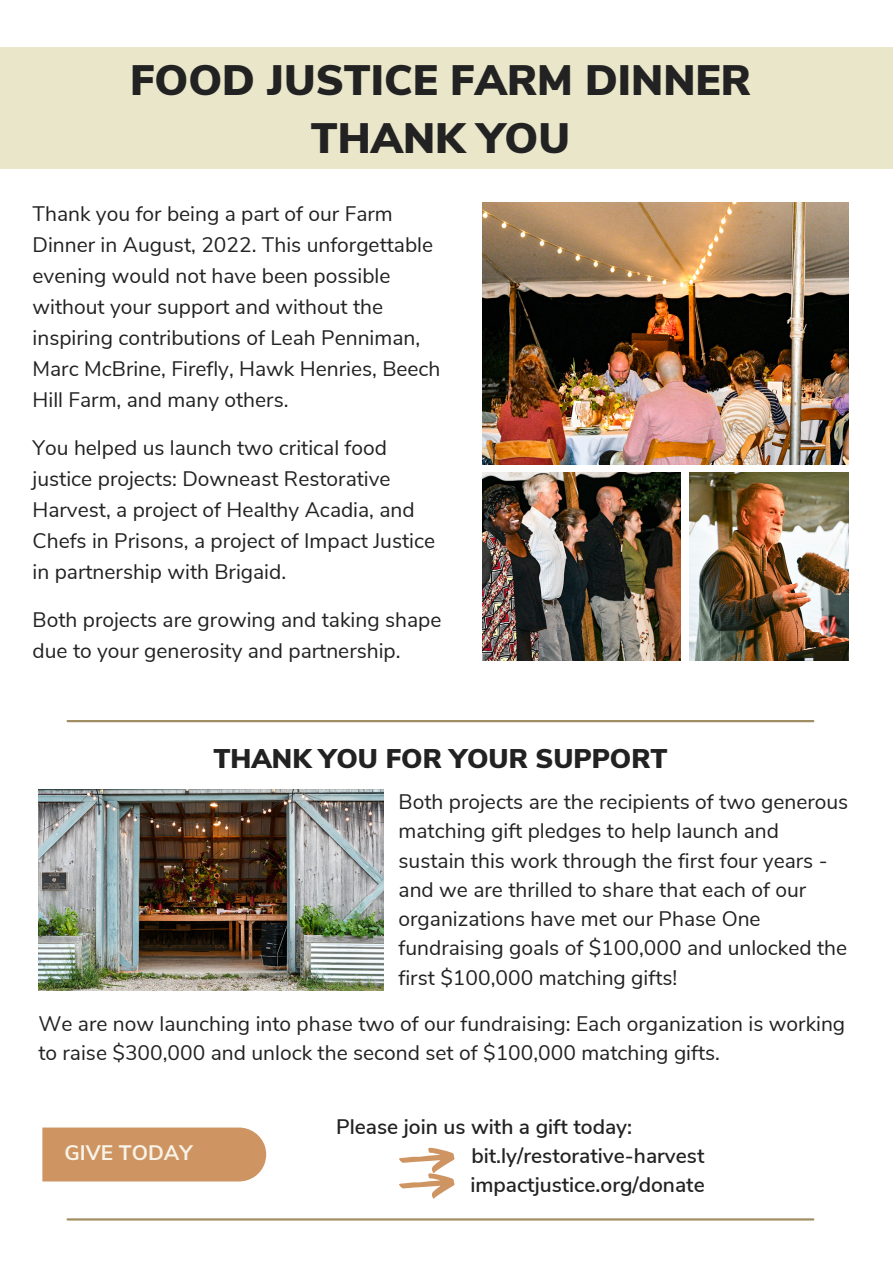
<style>
.page{position:relative;width:893px;height:1264px;background:#fff}
.page>*{position:absolute;margin:0;border:0;box-sizing:border-box;transform-origin:0 0}
.t1{font:900 42.45px/58.5px "Nunito Sans";color:#222;text-align:center}
.t2{font:900 27px "Nunito Sans";color:#222}
.t3{font:21px/30.9px "Nunito Sans";color:#222}
.t4{font:600 21px/29px "Nunito Sans";color:#222}
.t5{font:700 21px "Nunito Sans";color:#f8f3e8}
</style>
<div class="page">
<div style="left:0;top:47px;width:892px;height:121px;background:#eae6ca"></div>
<img style="left:482px;top:202px;width:366px;height:262px">
<img style="left:482px;top:473px;width:198px;height:187px">
<img style="left:689px;top:473px;width:159px;height:187px">
<hr style="left:68px;top:1218px;width:745px;height:2px;background:#a18f63">
<div style="left:42px;top:1127px;width:224px;height:54px;background:#ce9461"></div>
<img style="left:38px;top:789px;width:346px;height:201px">
<hr style="left:68px;top:720px;width:745px;height:2px;background:#a18f63">
<svg style="left:399px;top:1147px;width:55px;height:51px"></svg>
<h1 class="t1" style="left:130px;top:51px;width:622px">FOOD JUSTICE FARM DINNER<br>THANK YOU</h1>
<p class="t3" style="left:33px;top:199px;width:409px">Thank you for being a part of our Farm Dinner in August, 2022. This unforgettable evening would not have been possible without your support and without the inspiring contributions of Leah Penniman, Marc McBrine, Firefly, Hawk Henries, Beech Hill Farm, and many others.</p>
<p class="t3" style="left:33px;top:433px;width:404px">You helped us launch two critical food justice projects: Downeast Restorative Harvest, a project of Healthy Acadia, and Chefs in Prisons, a project of Impact Justice in partnership with Brigaid.</p>
<p class="t3" style="left:33px;top:605px;width:410px">Both projects are growing and taking shape due to your generosity and partnership.</p>
<p class="t2" style="left:213px;top:740px;width:455px">THANK YOU FOR YOUR SUPPORT</p>
<p class="t3" style="left:398px;top:787px;width:451px;line-height:29.2px">Both projects are the recipients of two generous matching gift pledges to help launch and sustain this work through the first four years - and we are thrilled to share that each of our organizations have met our Phase One fundraising goals of $100,000 and unlocked the first $100,000 matching gifts!</p>
<p class="t3" style="left:38px;top:1009px;width:808px;line-height:29px">We are now launching into phase two of our fundraising: Each organization is working to raise $300,000 and unlock the second set of $100,000 matching gifts.</p>
<p class="t5" style="left:65px;top:1138px;width:129px">GIVE TODAY</p>
<p class="t4" style="left:470px;top:1112px;width:236px;text-indent:-134px">Please join us with a gift today: bit.ly/restorative-harvest impactjustice.org/donate</p>
</div>
